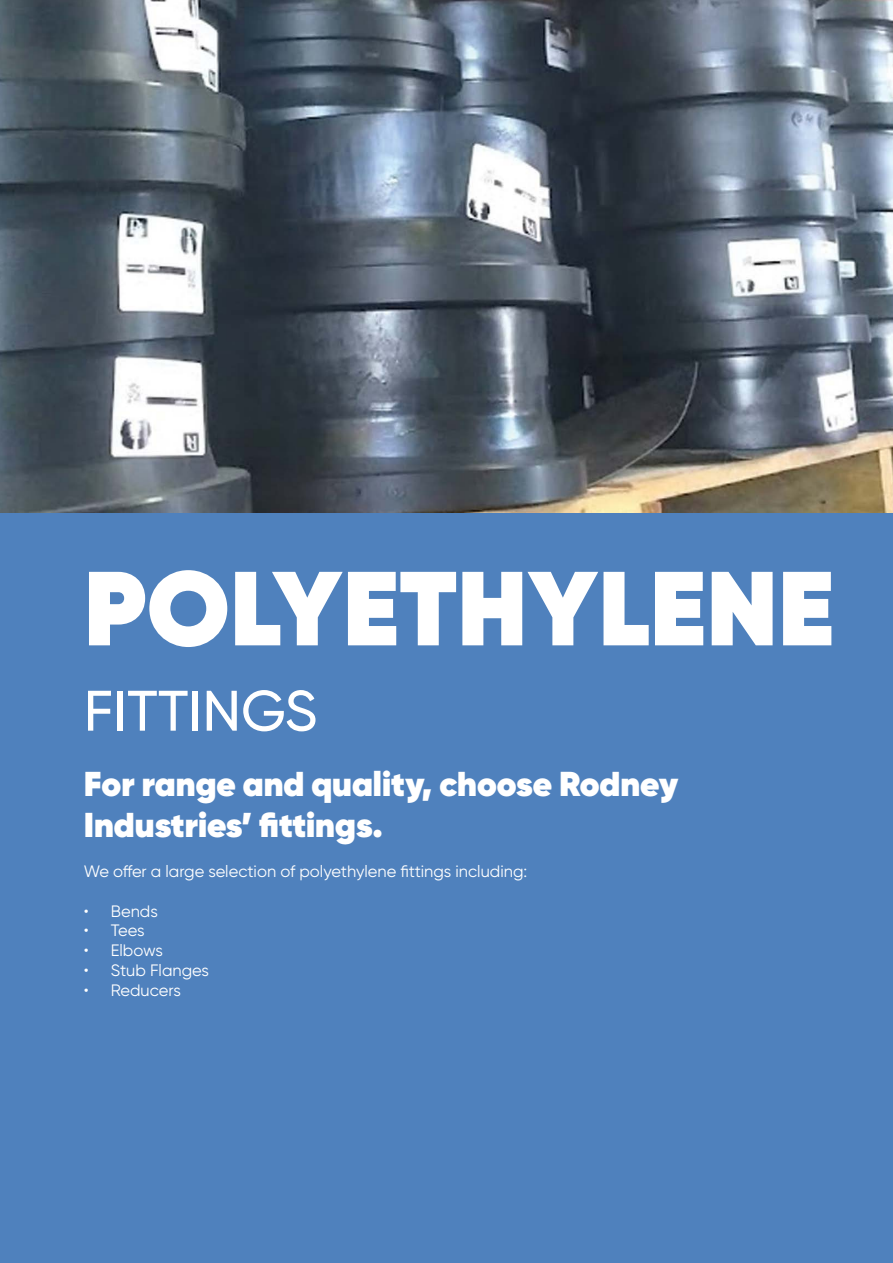
<style>
.page{position:relative;width:893px;height:1263px;background:#fff}
.page>*{position:absolute;margin:0;border:0;box-sizing:border-box;transform-origin:0 0}
.cover_bold_text{font:800 105px "Gilroy";color:#fff}
.light_cover_text{font:500 57px "Gilroy";color:#fff}
.t1{font:800 34.5px/41.4px "Gilroy";color:#fff}
.t2{font:16.5px "Gilroy";color:#fff}
</style>
<div class="page">
<img style="left:0;top:0;width:893px;height:514px">
<div style="left:0;top:514px;width:893px;height:749px;background:#4f81bd"></div>
<p class="cover_bold_text" style="left:84px;top:541px;width:752px">POLYETHYLENE</p>
<p class="light_cover_text" style="left:84px;top:676px;width:235px">FITTINGS</p>
<p class="t1" style="left:84px;top:763px;width:596px">For range and quality, choose Rodney<br>Industries’ fittings.</p>
<p class="t2" style="left:84px;top:861px;width:445px">We offer a large selection of polyethylene fittings including:</p>
<p class="t2" style="left:84px;top:901px;width:76px">• Bends</p>
<p class="t2" style="left:84px;top:921px;width:62px">• Tees</p>
<p class="t2" style="left:84px;top:940px;width:81px">• Elbows</p>
<p class="t2" style="left:84px;top:960px;width:127px">• Stub Flanges</p>
<p class="t2" style="left:84px;top:980px;width:98px">• Reducers</p>
</div>
